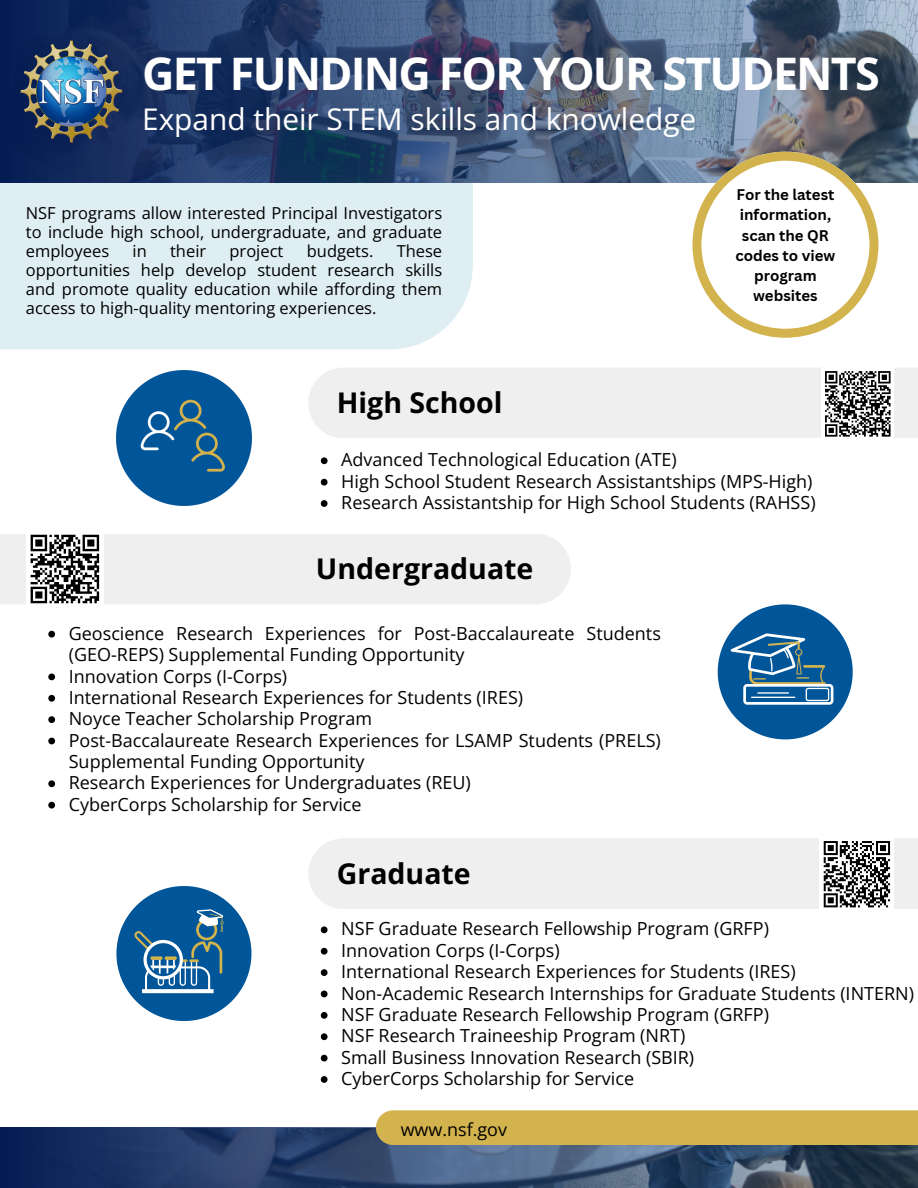
<style>
.page{position:relative;width:918px;height:1188px;background:#fff}
.page>*{position:absolute;margin:0;border:0;box-sizing:border-box;transform-origin:0 0}
.t1{font:700 44.85px "Open Sans";letter-spacing:-.04em;color:#fff}
.t2{font:29.85px "Open Sans";color:#fff}
.t3{font:700 28.5px "Open Sans";color:#000}
.t4{font:18px/21.3px "Open Sans";color:#000}
.t5{font:16.5px/19.2px "Open Sans";color:#000;text-align:justify}
.t6{font:700 15px/20.2px "Canva Sans";color:#000;text-align:center}
</style>
<div class="page">
<svg style="left:0;top:0;width:918px;height:183px;background:#415577"></svg>
<img style="left:12px;top:33px;width:118px;height:118px">
<svg style="left:692px;top:152px;width:186px;height:185px"></svg>
<svg style="left:0;top:1128px;width:918px;height:60px;background:#2f466a"></svg>
<div style="left:376px;top:1110px;width:542px;height:35px;background:#d3b34e"></div>
<div style="left:308px;top:368px;width:610px;height:70px;background:#efefef"></div>
<div style="left:0;top:266px;width:473px;height:83px;background:#dfeef3"></div>
<div style="left:0;top:183px;width:473px;height:83px;background:#dfeef3"></div>
<div style="left:0;top:534px;width:571px;height:70px;background:#efefef"></div>
<div style="left:308px;top:838px;width:610px;height:71px;background:#efefef"></div>
<img style="left:116px;top:371px;width:135px;height:135px">
<svg style="left:718px;top:604px;width:135px;height:135px"></svg>
<svg style="left:116px;top:886px;width:135px;height:135px"></svg>
<svg style="left:321px;top:457px;width:7px;height:7px"></svg>
<svg style="left:321px;top:479px;width:7px;height:7px"></svg>
<svg style="left:321px;top:500px;width:7px;height:7px"></svg>
<svg style="left:48px;top:631px;width:7px;height:7px"></svg>
<svg style="left:48px;top:674px;width:7px;height:6px"></svg>
<svg style="left:48px;top:695px;width:7px;height:7px"></svg>
<svg style="left:48px;top:716px;width:7px;height:7px"></svg>
<svg style="left:48px;top:738px;width:7px;height:6px"></svg>
<svg style="left:48px;top:780px;width:7px;height:7px"></svg>
<svg style="left:48px;top:802px;width:7px;height:7px"></svg>
<svg style="left:321px;top:926px;width:7px;height:7px"></svg>
<svg style="left:321px;top:948px;width:7px;height:7px"></svg>
<svg style="left:321px;top:969px;width:7px;height:7px"></svg>
<svg style="left:321px;top:991px;width:7px;height:6px"></svg>
<svg style="left:321px;top:1012px;width:7px;height:7px"></svg>
<svg style="left:321px;top:1033px;width:7px;height:7px"></svg>
<svg style="left:321px;top:1055px;width:7px;height:6px"></svg>
<svg style="left:321px;top:1076px;width:7px;height:7px"></svg>
<div style="left:26px;top:530px;width:78px;height:78px;background:#fff"></div>
<svg style="left:30px;top:534px;width:70px;height:70px"></svg>
<div style="left:820px;top:837px;width:74px;height:74px;background:#fff"></div>
<svg style="left:823px;top:841px;width:68px;height:67px"></svg>
<div style="left:821px;top:368px;width:73px;height:72px;background:#fff"></div>
<svg style="left:825px;top:371px;width:66px;height:66px"></svg>
<p class="t1" style="left:142px;top:42px;width:739px">GET FUNDING FOR YOUR STUDENTS</p>
<p class="t2" style="left:142px;top:98px;width:556px">Expand their STEM skills and knowledge</p>
<p class="t5" style="left:26px;top:203px;width:418px">NSF programs allow interested Principal Investigators to include high school, undergraduate, and graduate employees</p>
<p class="t5" style="left:26px;top:241px;width:418px;text-indent:371px">These opportunities help develop student research skills and promote quality education while affording them access to high-quality mentoring experiences.</p>
<p class="t5" style="left:133px;top:241px;width:16px">in</p>
<p class="t5" style="left:170px;top:241px;width:38px">their</p>
<p class="t5" style="left:230px;top:241px;width:55px">project</p>
<p class="t5" style="left:307px;top:241px;width:68px">budgets.</p>
<p class="t6" style="left:735px;top:184px;width:101px">For the latest information, scan the QR codes to view program websites</p>
<p class="t3" style="left:337px;top:382px;width:167px">High School</p>
<p class="t4" style="left:341px;top:449px;width:337px">Advanced Technological Education (ATE)</p>
<p class="t4" style="left:341px;top:470px;width:473px">High School Student Research Assistantships (MPS-High)</p>
<p class="t4" style="left:341px;top:492px;width:476px">Research Assistantship for High School Students (RAHSS)</p>
<p class="t3" style="left:316px;top:548px;width:219px">Undergraduate</p>
<p class="t4" style="left:69px;top:622px;width:594px">Geoscience Research Experiences for Post-Baccalaureate Students (GEO-REPS) Supplemental Funding Opportunity</p>
<p class="t4" style="left:69px;top:665px;width:220px">Innovation Corps (I-Corps)</p>
<p class="t4" style="left:69px;top:686px;width:456px">International Research Experiences for Students (IRES)</p>
<p class="t4" style="left:69px;top:708px;width:305px">Noyce Teacher Scholarship Program</p>
<p class="t4" style="left:69px;top:729px;width:594px">Post-Baccalaureate Research Experiences for LSAMP Students (PRELS)<br>Supplemental Funding Opportunity</p>
<p class="t4" style="left:69px;top:772px;width:404px">Research Experiences for Undergraduates (REU)</p>
<p class="t4" style="left:69px;top:793px;width:294px">CyberCorps Scholarship for Service</p>
<p class="t3" style="left:337px;top:853px;width:135px">Graduate</p>
<p class="t4" style="left:341px;top:918px;width:429px">NSF Graduate Research Fellowship Program (GRFP)</p>
<p class="t4" style="left:341px;top:939px;width:220px">Innovation Corps (I-Corps)</p>
<p class="t4" style="left:341px;top:961px;width:456px">International Research Experiences for Students (IRES)</p>
<p class="t4" style="left:341px;top:982px;width:574px">Non-Academic Research Internships for Graduate Students (INTERN)</p>
<p class="t4" style="left:341px;top:1003px;width:429px">NSF Graduate Research Fellowship Program (GRFP)</p>
<p class="t4" style="left:341px;top:1025px;width:346px">NSF Research Traineeship Program (NRT)</p>
<p class="t4" style="left:341px;top:1046px;width:354px">Small Business Innovation Research (SBIR)</p>
<p class="t4" style="left:341px;top:1067px;width:294px">CyberCorps Scholarship for Service</p>
<p class="t4" style="left:401px;top:1118px;width:108px">www.nsf.gov</p>
</div>
